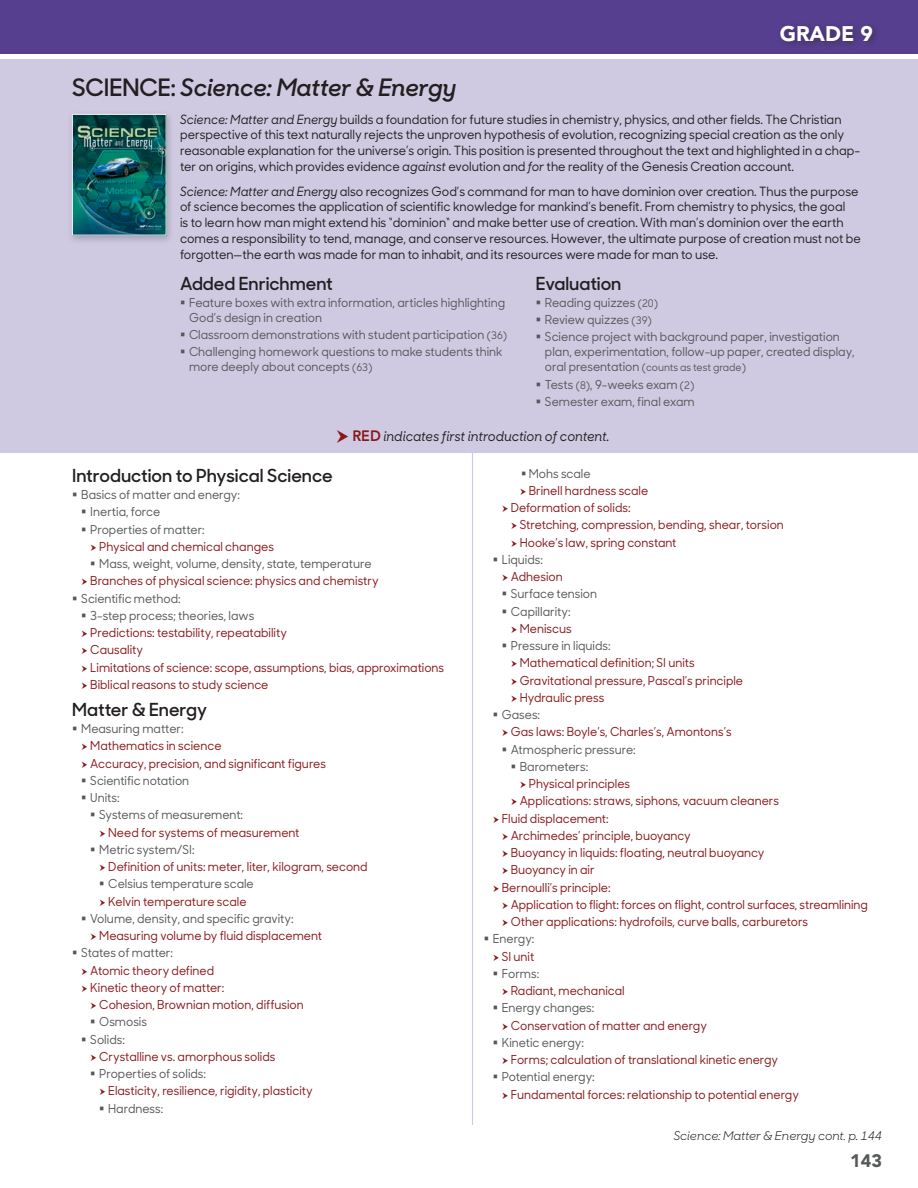
<style>
.page{position:relative;width:918px;height:1188px;background:#fff}
.page>*{position:absolute;margin:0;border:0;box-sizing:border-box;transform-origin:0 0}
.SS_Subjects_Subheads{font:italic 600 24px "Sharp Sans No 1";color:#231f20}
.t1{font:900 21px "Avenir";color:#fff}
.SS_Subhead_under_ite{font:600 18px "Sharp Sans No 1";color:#231f20}
.t2{font:900 18px "Avenir";color:#57585a}
.SS_Introduction_to_c{font:italic 500 13.5px "Sharp Sans No 1";color:#231f20;scale:.95 1}
.SS_Opening_Paragraph{font:500 12.75px/15.8px "Sharp Sans No 1";color:#231f20;scale:.95 1}
.t3{font:500 12.3px "Sharp Sans No 1";color:#88181b;scale:.95 1}
.t4{font:500 12.3px/15px "Sharp Sans No 1";color:#57585a;scale:.95 1}
.SS_Item_cont__on_nex{font:italic 12px "Sharp Sans No 1";color:#231f20}
.t5{font:500 10.5px "Sharp Sans No 1";color:#57585a;scale:.95 1}
.s1{font-style:normal}
.s2{font-style:italic}
.s3{font-size:10.5px}
.s4{font-size:12.3px}
.s5{font-family:"Avenir";font-weight:800;font-style:normal;font-size:15px;color:#88181b}
</style>
<div class="page">
<hr style="left:472px;top:102px;width:1px;height:1023px;background:#cfcae2">
<div style="left:0;top:0;width:918px;height:54px;background:#573f8f"></div>
<div style="left:775px;top:21px;width:106px;height:28px;background:#231f20;opacity:.5"></div>
<div style="left:0;top:60px;width:918px;height:393px;background:#cfcae2"></div>
<div style="left:67px;top:110px;width:107px;height:135px;background:#231f20;opacity:.25"></div>
<img style="left:74px;top:116px;width:90px;height:118px">
<div style="left:72px;top:114px;width:94px;height:122px;border:1px solid #fff"></div>
<h2 class="t1" style="left:780px;top:20px;width:95px">GRADE 9</h2>
<p class="SS_Subjects_Subheads" style="left:72px;top:67px;width:386px"><span class="s1">SCIENCE:</span> Science: Matter &amp; Energy</p>
<p class="SS_Opening_Paragraph" style="left:180px;top:111px;width:718px"><span class="s2">Science: Matter and Energy</span> builds a foundation for future studies in chemistry, physics, and other fields. The Christian perspective of this text naturally rejects the unproven hypothesis of evolution, recognizing special creation as the only reasonable explanation for the universe’s origin. This position is presented throughout the text and highlighted in a chap&shy;ter on origins, which provides evidence <span class="s2">against</span> evolution and <span class="s2">for</span> the reality of the Genesis Creation account.</p>
<p class="SS_Opening_Paragraph" style="left:180px;top:183px;width:718px"><span class="s2">Science: Matter and Energy</span> also recognizes God’s command for man to have dominion over creation. Thus the purpose of science becomes the application of scientific knowledge for mankind’s benefit. From chemistry to physics, the goal<br>is to learn how man might extend his “dominion“ and make better use of creation. With man’s dominion over the earth comes a responsibility to tend, manage, and conserve resources. However, the ultimate purpose of creation must not be forgotten—the earth was made for man to inhabit, and its resources were made for man to use.</p>
<p class="SS_Subhead_under_ite" style="left:180px;top:269px;width:154px">Added Enrichment</p>
<p class="t4" style="left:189px;top:294px;width:334px">Feature boxes with extra information, articles highlighting<br>God’s design in creation</p>
<p class="t4" style="left:189px;top:327px;width:336px">Classroom demonstrations with student participation <span class="s3">(36)</span></p>
<p class="t4" style="left:189px;top:344px;width:332px">Challenging homework questions to make students think more deeply about concepts <span class="s3">(63)</span></p>
<p class="SS_Subhead_under_ite" style="left:536px;top:269px;width:87px">Evaluation</p>
<p class="t4" style="left:545px;top:294px;width:121px">Reading quizzes <span class="s3">(20)</span></p>
<p class="t4" style="left:545px;top:312px;width:114px">Review quizzes <span class="s3">(39)</span></p>
<p class="t4" style="left:545px;top:329px;width:328px">Science project with background paper, investigation plan, experimentation, follow-up paper, created display,</p>
<p class="t5" style="left:545px;top:360px;width:213px"><span class="s4">oral presentation</span> (counts as test grade)</p>
<p class="t4" style="left:545px;top:376px;width:159px">Tests <span class="s3">(8)</span>, 9-weeks exam <span class="s3">(2)</span></p>
<p class="t4" style="left:545px;top:393px;width:159px">Semester exam, final exam</p>
<p class="SS_Introduction_to_c" style="left:352px;top:427px;width:272px"><span class="s5">RED</span> indicates first introduction of content.</p>
<p class="SS_Subhead_under_ite" style="left:72px;top:462px;width:262px">Introduction to Physical Science</p>
<p class="t4" style="left:81px;top:487px;width:169px">Basics of matter and energy:</p>
<p class="t4" style="left:90px;top:504px;width:75px">Inertia, force</p>
<p class="t4" style="left:90px;top:521px;width:122px">Properties of matter:</p>
<p class="t3" style="left:99px;top:538px;width:185px">Physical and chemical changes</p>
<p class="t4" style="left:99px;top:556px;width:288px">Mass, weight, volume, density, state, temperature</p>
<p class="t3" style="left:90px;top:572px;width:305px">Branches of physical science: physics and chemistry</p>
<p class="t4" style="left:81px;top:590px;width:106px">Scientific method:</p>
<p class="t4" style="left:90px;top:608px;width:174px">3-step process; theories, laws</p>
<p class="t3" style="left:90px;top:624px;width:209px">Predictions: testability, repeatability</p>
<p class="t3" style="left:90px;top:641px;width:57px">Causality</p>
<p class="t3" style="left:90px;top:658px;width:374px">Limitations of science: scope, assumptions, bias, approximations</p>
<p class="t3" style="left:90px;top:676px;width:189px">Biblical reasons to study science</p>
<p class="SS_Subhead_under_ite" style="left:72px;top:696px;width:136px">Matter &amp; Energy</p>
<p class="t4" style="left:81px;top:721px;width:109px">Measuring matter:</p>
<p class="t3" style="left:90px;top:737px;width:140px">Mathematics in science</p>
<p class="t3" style="left:90px;top:754px;width:250px">Accuracy, precision, and significant figures</p>
<p class="t4" style="left:90px;top:773px;width:106px">Scientific notation</p>
<p class="t4" style="left:90px;top:790px;width:32px">Units:</p>
<p class="t4" style="left:99px;top:807px;width:153px">Systems of measurement:</p>
<p class="t3" style="left:108px;top:823px;width:203px">Need for systems of measurement</p>
<p class="t4" style="left:99px;top:842px;width:102px">Metric system/SI:</p>
<p class="t3" style="left:108px;top:858px;width:275px">Definition of units: meter, liter, kilogram, second</p>
<p class="t4" style="left:108px;top:876px;width:155px">Celsius temperature scale</p>
<p class="t3" style="left:108px;top:892px;width:147px">Kelvin temperature scale</p>
<p class="t4" style="left:90px;top:911px;width:216px">Volume, density, and specific gravity:</p>
<p class="t3" style="left:99px;top:927px;width:236px">Measuring volume by fluid displacement</p>
<p class="t4" style="left:81px;top:945px;width:98px">States of matter:</p>
<p class="t3" style="left:90px;top:961px;width:132px">Atomic theory defined</p>
<p class="t3" style="left:90px;top:979px;width:143px">Kinetic theory of matter:</p>
<p class="t3" style="left:99px;top:996px;width:217px">Cohesion, Brownian motion, diffusion</p>
<p class="t4" style="left:99px;top:1014px;width:52px">Osmosis</p>
<p class="t4" style="left:90px;top:1031px;width:38px">Solids:</p>
<p class="t3" style="left:99px;top:1048px;width:187px">Crystalline vs. amorphous solids</p>
<p class="t4" style="left:99px;top:1066px;width:114px">Properties of solids:</p>
<p class="t3" style="left:108px;top:1082px;width:217px">Elasticity, resilience, rigidity, plasticity</p>
<p class="t4" style="left:108px;top:1100px;width:59px">Hardness:</p>
<p class="t4" style="left:529px;top:465px;width:67px">Mohs scale</p>
<p class="t3" style="left:529px;top:482px;width:127px">Brinell hardness scale</p>
<p class="t3" style="left:511px;top:499px;width:128px">Deformation of solids:</p>
<p class="t3" style="left:520px;top:516px;width:280px">Stretching, compression, bending, shear, torsion</p>
<p class="t3" style="left:520px;top:533px;width:167px">Hooke’s law, spring constant</p>
<p class="t4" style="left:502px;top:552px;width:45px">Liquids:</p>
<p class="t3" style="left:511px;top:568px;width:56px">Adhesion</p>
<p class="t4" style="left:511px;top:586px;width:92px">Surface tension</p>
<p class="t4" style="left:511px;top:603px;width:65px">Capillarity:</p>
<p class="t3" style="left:520px;top:620px;width:56px">Meniscus</p>
<p class="t4" style="left:511px;top:638px;width:107px">Pressure in liquids:</p>
<p class="t3" style="left:520px;top:654px;width:186px">Mathematical definition; SI units</p>
<p class="t3" style="left:520px;top:671px;width:237px">Gravitational pressure, Pascal’s principle</p>
<p class="t3" style="left:520px;top:689px;width:91px">Hydraulic press</p>
<p class="t4" style="left:502px;top:707px;width:42px">Gases:</p>
<p class="t3" style="left:511px;top:723px;width:234px">Gas laws: Boyle’s, Charles’s, Amontons’s</p>
<p class="t4" style="left:511px;top:741px;width:133px">Atmospheric pressure:</p>
<p class="t4" style="left:520px;top:759px;width:74px">Barometers:</p>
<p class="t3" style="left:529px;top:775px;width:108px">Physical principles</p>
<p class="t3" style="left:520px;top:792px;width:274px">Applications: straws, siphons, vacuum cleaners</p>
<p class="t3" style="left:502px;top:809px;width:114px">Fluid displacement:</p>
<p class="t3" style="left:511px;top:827px;width:191px">Archimedes’ principle, buoyancy</p>
<p class="t3" style="left:511px;top:844px;width:269px">Buoyancy in liquids: floating, neutral buoyancy</p>
<p class="t3" style="left:511px;top:861px;width:90px">Buoyancy in air</p>
<p class="t3" style="left:502px;top:878px;width:116px">Bernoulli’s principle:</p>
<p class="t3" style="left:511px;top:896px;width:377px">Application to flight: forces on flight, control surfaces, streamlining</p>
<p class="t3" style="left:511px;top:913px;width:315px">Other applications: hydrofoils, curve balls, carburetors</p>
<p class="t4" style="left:493px;top:931px;width:45px">Energy:</p>
<p class="t3" style="left:502px;top:947px;width:36px">SI unit</p>
<p class="t4" style="left:502px;top:966px;width:41px">Forms:</p>
<p class="t3" style="left:511px;top:982px;width:121px">Radiant, mechanical</p>
<p class="t4" style="left:502px;top:1000px;width:99px">Energy changes:</p>
<p class="t3" style="left:511px;top:1016px;width:208px">Conservation of matter and energy</p>
<p class="t4" style="left:502px;top:1035px;width:88px">Kinetic energy:</p>
<p class="t3" style="left:511px;top:1051px;width:283px">Forms; calculation of translational kinetic energy</p>
<p class="t4" style="left:502px;top:1069px;width:99px">Potential energy:</p>
<p class="t3" style="left:511px;top:1085px;width:305px">Fundamental forces: relationship to potential energy</p>
<p class="SS_Item_cont__on_nex" style="left:674px;top:1127px;width:210px">Science: Matter &amp; Energy cont. p. 144</p>
<h3 class="t2" style="left:850px;top:1150px;width:33px">143</h3>
</div>
